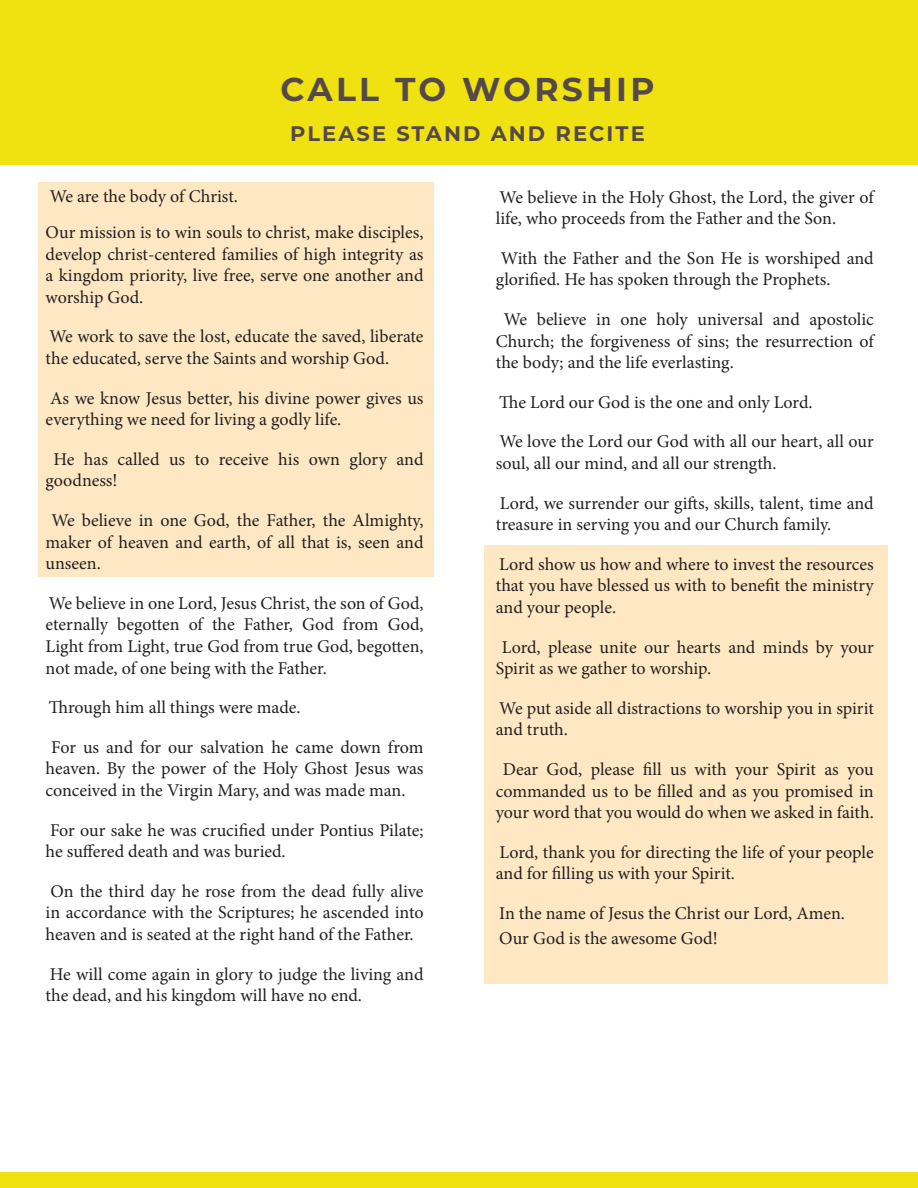
<style>
.page{position:relative;width:918px;height:1188px;background:#fff}
.page>*{position:absolute;margin:0;border:0;box-sizing:border-box;transform-origin:0 0}
.Subheading{font:700 33px "Montserrat";letter-spacing:.1em;color:#544948}
.Subheading-2{font:700 21px "Montserrat";letter-spacing:.1em;color:#544948}
.t1{font:18px/21.6px "Minion Pro";letter-spacing:-.005em;color:#231f20}
</style>
<div class="page">
<div style="left:0;top:1173px;width:918px;height:15px;background:#f0e110"></div>
<div style="left:0;top:0;width:918px;height:165px;background:#f0e110"></div>
<div style="left:485px;top:545px;width:403px;height:438px;background:#fee8c3"></div>
<div style="left:38px;top:182px;width:396px;height:395px;background:#fee8c3"></div>
<p class="Subheading" style="left:280px;top:66px;width:376px">CALL TO WORSHIP</p>
<p class="Subheading-2" style="left:290px;top:118px;width:356px">PLEASE STAND AND RECITE</p>
<p class="t1" style="left:50px;top:186px;width:190px">We are the body of Christ.</p>
<p class="t1" style="left:46px;top:222px;width:380px;text-align:justify">Our mission is to win souls to christ, make disciples, develop christ-centered families of high integrity as a kingdom priority, live free, serve one another and worship God.</p>
<p class="t1" style="left:46px;top:326px;width:380px">We work to save the lost, educate the saved, liberate the educated, serve the Saints and worship God.</p>
<p class="t1" style="left:46px;top:387px;width:379px">As we know Jesus better, his divine power gives us everything we need for living a godly life.</p>
<p class="t1" style="left:46px;top:448px;width:379px;text-indent:8px">He has called us to receive his own glory and goodness!</p>
<p class="t1" style="left:46px;top:510px;width:380px;text-align:justify;text-indent:6px">We believe in one God, the Father, the Almighty, maker of heaven and earth, of all that is, seen and unseen.</p>
<p class="t1" style="left:46px;top:592px;width:380px;text-align:justify">We believe in one Lord, Jesus Christ, the son of God, eternally begotten of the Father, God from God, Light from Light, true God from true God, begotten, not made, of one being with the Father.</p>
<p class="t1" style="left:49px;top:697px;width:253px">Through him all things were made.</p>
<p class="t1" style="left:46px;top:736px;width:380px;text-align:justify;text-indent:6px">For us and for our salvation he came down from heaven. By the power of the Holy Ghost Jesus was conceived in the Virgin Mary, and was made man.</p>
<p class="t1" style="left:46px;top:819px;width:379px">For our sake he was crucified under Pontius Pilate; he suffered death and was buried.</p>
<p class="t1" style="left:46px;top:880px;width:379px;text-align:justify">On the third day he rose from the dead fully alive in accordance with the Scriptures; he ascended into heaven and is seated at the right hand of the Father.</p>
<p class="t1" style="left:46px;top:963px;width:380px">He will come again in glory to judge the living and the dead, and his kingdom will have no end.</p>
<p class="t1" style="left:496px;top:186px;width:380px">We believe in the Holy Ghost, the Lord, the giver of life, who proceeds from the Father and the Son.</p>
<p class="t1" style="left:496px;top:247px;width:379px">With the Father and the Son He is worshiped and glorified. He has spoken through the Prophets.</p>
<p class="t1" style="left:496px;top:308px;width:380px;text-align:justify;text-indent:8px">We believe in one holy universal and apostolic Church; the forgiveness of sins; the resurrection of the body; and the life everlasting.</p>
<p class="t1" style="left:499px;top:391px;width:315px">The Lord our God is the one and only Lord.</p>
<p class="t1" style="left:496px;top:431px;width:379px">We love the Lord our God with all our heart, all our soul, all our mind, and all our strength.</p>
<p class="t1" style="left:496px;top:492px;width:379px">Lord, we surrender our gifts, skills, talent, time and treasure in serving you and our Church family.</p>
<p class="t1" style="left:496px;top:553px;width:380px;text-align:justify">Lord show us how and where to invest the resources that you have blessed us with to benefit the ministry and your people.</p>
<p class="t1" style="left:496px;top:636px;width:379px;text-indent:6px">Lord, please unite our hearts and minds by your<br>Spirit as we gather to worship.</p>
<p class="t1" style="left:496px;top:697px;width:380px">We put aside all distractions to worship you in spirit and truth.</p>
<p class="t1" style="left:496px;top:758px;width:380px;text-align:center">Dear God, please fill us with your Spirit as you commanded us to be filled and as you promised in your word that you would do when we asked in faith.</p>
<p class="t1" style="left:496px;top:841px;width:379px">Lord, thank you for directing the life of your people and for filling us with your Spirit.</p>
<p class="t1" style="left:499px;top:902px;width:347px">In the name of Jesus the Christ our Lord, Amen.</p>
<p class="t1" style="left:499px;top:928px;width:220px">Our God is the awesome God!</p>
</div>
